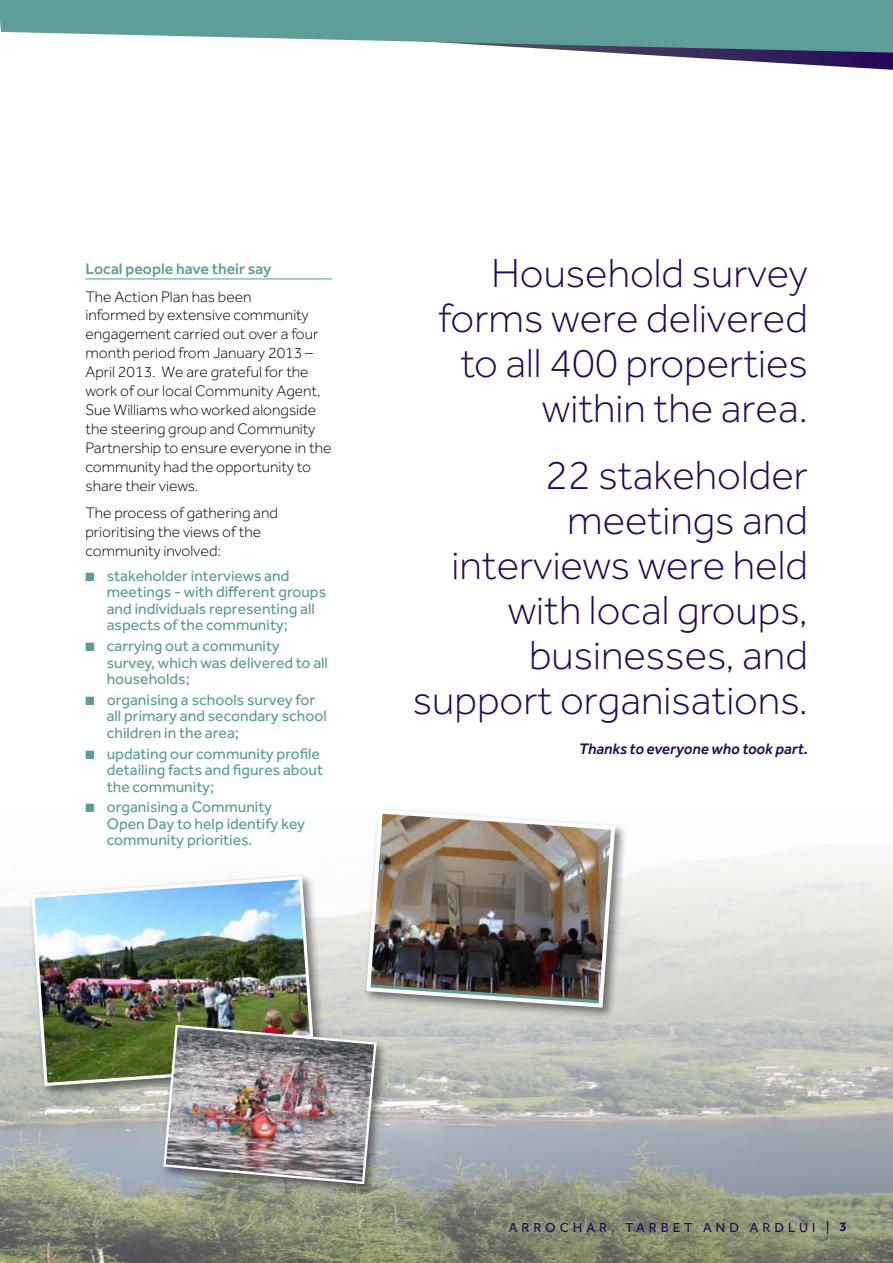
<style>
.page{position:relative;width:893px;height:1263px;background:#fff}
.page>*{position:absolute;margin:0;border:0;box-sizing:border-box;transform-origin:0 0}
.t1{font:300 42px/45px "Effra";color:#260859;text-align:right}
.t2{font:15.75px/16.5px "Effra";color:#5b9b98}
.t3{font:300 15.75px/18.9px "Effra";color:#000}
.t4{font:italic 500 15.75px "Effra";color:#260859}
.t5{font:500 15.75px "Effra";color:#5f9d99}
.t6{font:13.5px "Effra";letter-spacing:.3em;color:#260859}
.s1{font-weight:700}
</style>
<div class="page">
<img style="left:0;top:848px;width:893px;height:415px">
<svg style="left:616px;top:53px;width:277px;height:17px"></svg>
<svg style="left:3px;top:0;width:890px;height:53px;fill:#5f9d99"></svg>
<svg style="left:0;top:0;width:3px;height:32px"></svg>
<div style="left:28px;top:873px;width:300px;height:225px;background:#000;opacity:.5"></div>
<img style="left:30px;top:874px;width:287px;height:214px">
<div style="left:363px;top:806px;width:264px;height:214px;background:#000;opacity:.5"></div>
<img style="left:364px;top:807px;width:253px;height:203px">
<hr style="left:85px;top:278px;width:247px;height:1px;background:#5f9d99">
<div style="left:160px;top:1022px;width:228px;height:174px;background:#000;opacity:.5"></div>
<img style="left:162px;top:1023px;width:216px;height:162px">
<p class="t5" style="left:85px;top:259px;width:187px">Local people have their say</p>
<p class="t3" style="left:85px;top:287px;width:247px">The Action Plan has been<br>informed by extensive community engagement carried out over a four month period from January 2013 –<br>April 2013. We are grateful for the work of our local Community Agent,<br>Sue Williams who worked alongside the steering group and Community<br>Partnership to ensure everyone in the community had the opportunity to share their views.</p>
<p class="t3" style="left:85px;top:503px;width:194px">The process of gathering and prioritising the views of the community involved:</p>
<p class="t2" style="left:107px;top:567px;width:221px;text-indent:-21px">■ stakeholder interviews and meetings - with different groups and individuals representing all aspects of the community;</p>
<p class="t2" style="left:107px;top:637px;width:223px;text-indent:-21px">■ carrying out a community survey, which was delivered to all households;</p>
<p class="t2" style="left:107px;top:691px;width:222px;text-indent:-21px">■ organising a schools survey for all primary and secondary school children in the area;</p>
<p class="t2" style="left:107px;top:745px;width:218px;text-indent:-21px">■ updating our community profile detailing facts and figures about the community;</p>
<p class="t2" style="left:107px;top:799px;width:200px;text-indent:-21px">■ organising a Community<br>Open Day to help identify key community priorities.</p>
<h1 class="t1" style="left:439px;top:251px;width:371px">Household survey forms were delivered to all 400 properties within the area.</h1>
<h1 class="t1" style="left:413px;top:452px;width:397px">22 stakeholder meetings and interviews were held with local groups, businesses, and support organisations.</h1>
<p class="t4" style="left:579px;top:739px;width:231px">Thanks to everyone who took part.</p>
<p class="t6" style="left:509px;top:1219px;width:26px">A rroc</p>
<p class="t6" style="left:573px;top:1219px;width:111px">har , Tar bet</p>
<p class="t6" style="left:703px;top:1219px;width:95px">an d Ar dlui</p>
<p class="t6" style="left:826px;top:1219px;width:22px">| <span class="s1">3</span></p>
</div>
